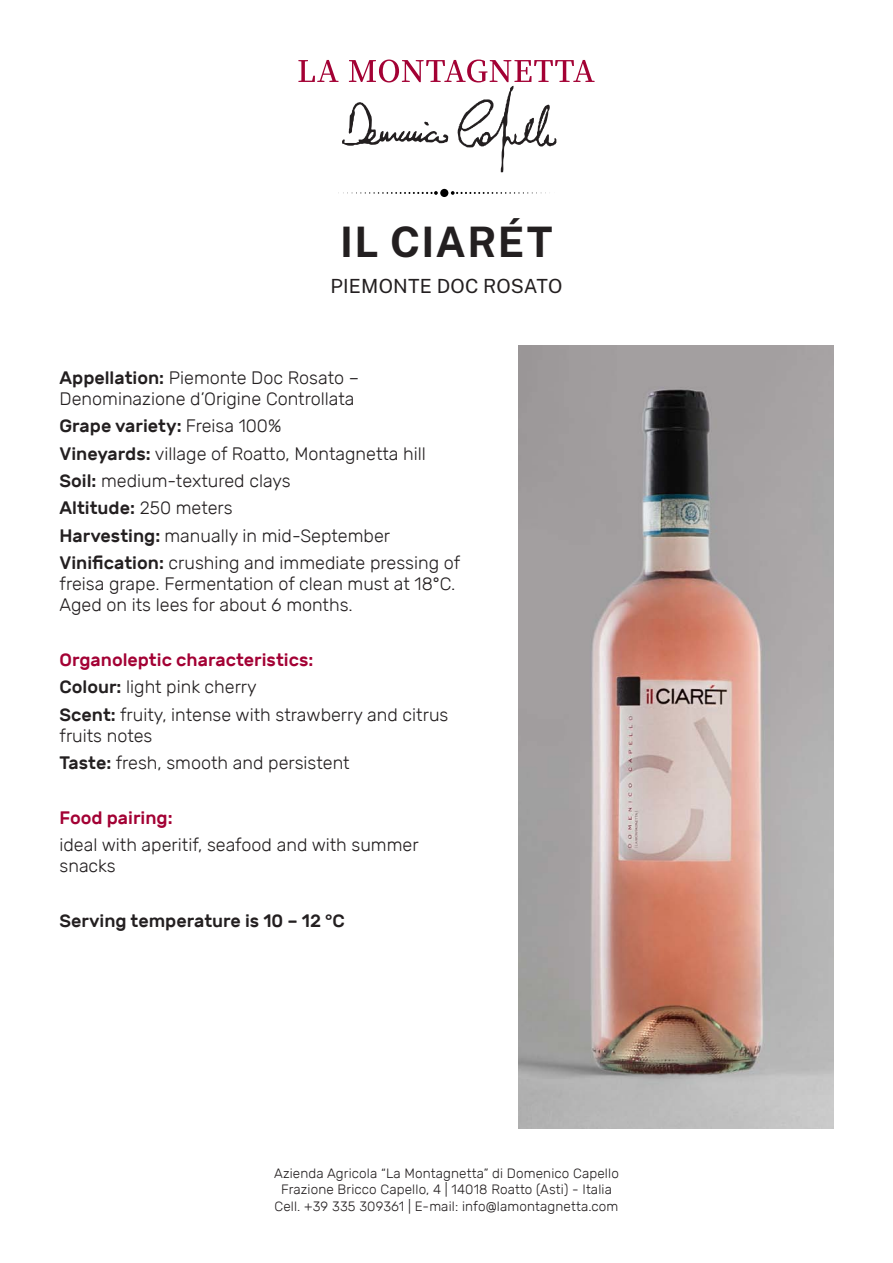
<style>
.page{position:relative;width:893px;height:1263px;background:#fff}
.page>*{position:absolute;margin:0;border:0;box-sizing:border-box;transform-origin:0 0}
.t1{font:700 42px "Public Sans";letter-spacing:.03em;color:#231f20}
.t2{font:19.5px "Public Sans";letter-spacing:.01em;color:#231f20}
.t3{font:300 18px/27.5px "Rubik";color:#231f20}
.t4{font:500 18px "Rubik";color:#231f20}
.t5{font:500 18px "Rubik";color:#a30134}
.t6{font:300 13.5px/16.5px "Rubik";letter-spacing:.01em;color:#231f20;text-align:center}
.s1{font-weight:500}
.s2{font-weight:500;color:#a30134}
</style>
<div class="page">
<svg style="left:298px;top:60px;width:297px;height:112px"></svg>
<svg style="left:343px;top:191px;width:95px;height:4px"></svg>
<div style="left:440px;top:189px;width:8px;height:8px;background:#000;border-radius:50%"></div>
<svg style="left:451px;top:191px;width:99px;height:4px"></svg>
<img style="left:519px;top:346px;width:314px;height:782px">
<h1 class="t1" style="left:340px;top:211px;width:214px">Il Ciarét</h1>
<p class="t2" style="left:330px;top:272px;width:233px">PIEMONTE DOC ROSATO</p>
<p class="t3" style="left:60px;top:367px;width:301px;line-height:21px"><span class="s1">Appellation:</span> Piemonte Doc Rosato –<br>Denominazione d’Origine Controllata</p>
<p class="t3" style="left:60px;top:412px;width:402px"><span class="s1">Grape variety:</span> Freisa 100%<br><span class="s1">Vineyards:</span> village of Roatto, Montagnetta hill <span class="s1">Soil:</span> medium-textured clays<br><span class="s1">Altitude:</span> 250 meters<br><span class="s1">Harvesting:</span> manually in mid-September <span class="s1">Vinification:</span> crushing and immediate pressing of</p>
<p class="t3" style="left:60px;top:573px;width:397px;line-height:21px">freisa grape. Fermentation of clean must at 18°C.<br>Aged on its lees for about 6 months.</p>
<p class="t3" style="left:60px;top:646px;width:390px"><span class="s2">Organoleptic characteristics:<br></span><span class="s1">Colour:</span> light pink cherry<br><span class="s1">Scent:</span> fruity, intense with strawberry and citrus</p>
<p class="t3" style="left:60px;top:722px;width:292px">fruits notes<br><span class="s1">Taste:</span> fresh, smooth and persistent</p>
<p class="t5" style="left:60px;top:807px;width:115px">Food pairing:</p>
<p class="t3" style="left:60px;top:834px;width:361px;line-height:21px">ideal with aperitif, seafood and with summer snacks</p>
<p class="t4" style="left:60px;top:910px;width:287px">Serving temperature is 10 – 12 °C</p>
<p class="t6" style="left:274px;top:1165px;width:346px">Azienda Agricola “La Montagnetta” di Domenico Capello<br>Frazione Bricco Capello, 4 | 14018 Roatto (Asti) - Italia<br>Cell. +39 335 309361 | E-mail: info@lamontagnetta.com</p>
</div>
